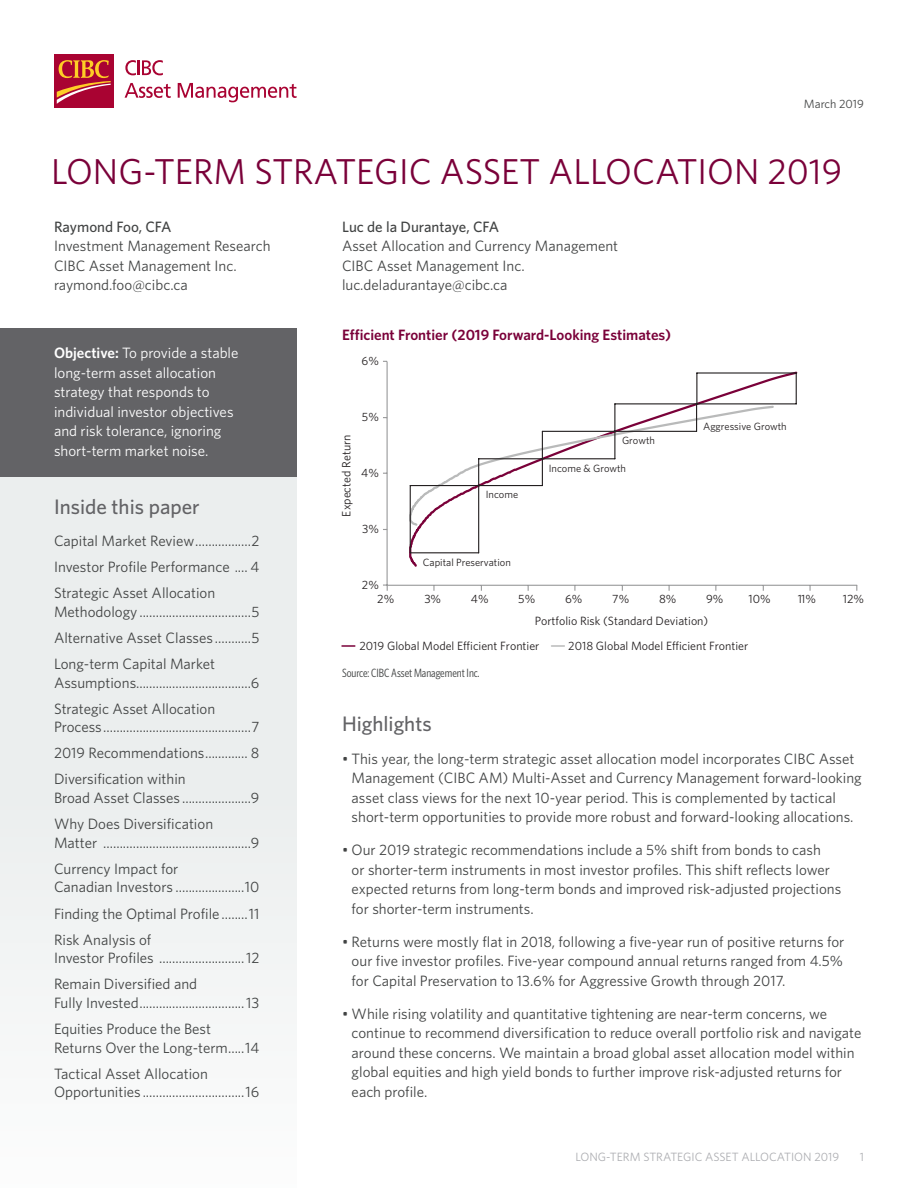
<style>
.page{position:relative;width:918px;height:1188px;background:#fff}
.page>*{position:absolute;margin:0;border:0;box-sizing:border-box;transform-origin:0 0}
.t1{font:36px "Whitney";color:#7a0139}
.t2{font:500 21px "Whitney";color:#636366}
.t3{font:15px/19.5px "Whitney";color:#414343}
.t4{font:15px/19.5px "Whitney";color:#fff}
.t5{font:600 15px "Whitney";color:#7a0139}
.t6{font:500 15px "Whitney";color:#414343}
.t7{font:12px/24.3px "Whitney";color:#231f20}
.t8{font:12px "Whitney";color:#adaeb2}
.t9{font:12px "Whitney Condensed";color:#414343}
.t10{font:12px "Whitney";color:#414343}
.t11{font:10.5px "Whitney";color:#231f20}
.s1{font-weight:600}
</style>
<div class="page">
<div style="left:54px;top:54px;width:59px;height:54px;background:#a90332"></div>
<svg style="left:57px;top:60px;width:54px;height:44px"></svg>
<svg style="left:125px;top:60px;width:38px;height:15px"></svg>
<svg style="left:125px;top:83px;width:46px;height:15px"></svg>
<svg style="left:178px;top:83px;width:119px;height:19px"></svg>
<div style="left:0;top:472px;width:297px;height:716px;background:#ebeeee"></div>
<div style="left:0;top:328px;width:297px;height:149px;background:#636366"></div>
<hr style="left:387px;top:362px;width:1px;height:223px;background:#999a9b">
<hr style="left:387px;top:585px;width:470px;height:1px;background:#999a9b">
<svg style="left:383px;top:585px;width:5px;height:6px"></svg>
<svg style="left:409px;top:371px;width:389px;height:196px"></svg>
<svg style="left:409px;top:404px;width:366px;height:124px"></svg>
<hr style="left:410px;top:486px;width:1px;height:67px;background:#231f20">
<hr style="left:410px;top:485px;width:69px;height:1px;background:#231f20">
<hr style="left:478px;top:486px;width:1px;height:67px;background:#231f20">
<hr style="left:410px;top:552px;width:69px;height:1px;background:#231f20">
<svg style="left:478px;top:459px;width:1px;height:26px"></svg>
<hr style="left:479px;top:458px;width:63px;height:1px;background:#231f20">
<hr style="left:479px;top:485px;width:63px;height:1px;background:#231f20">
<svg style="left:542px;top:432px;width:1px;height:54px"></svg>
<hr style="left:542px;top:431px;width:73px;height:1px;background:#231f20">
<hr style="left:542px;top:458px;width:73px;height:1px;background:#231f20">
<svg style="left:614px;top:404px;width:1px;height:54px"></svg>
<hr style="left:615px;top:403px;width:82px;height:1px;background:#231f20">
<svg style="left:696px;top:404px;width:1px;height:27px"></svg>
<hr style="left:615px;top:431px;width:82px;height:1px;background:#231f20">
<hr style="left:696px;top:373px;width:1px;height:31px;background:#231f20">
<hr style="left:697px;top:372px;width:99px;height:2px;background:#231f20">
<hr style="left:796px;top:373px;width:1px;height:31px;background:#231f20">
<hr style="left:697px;top:403px;width:99px;height:1px;background:#231f20">
<svg style="left:342px;top:645px;width:13px;height:2px"></svg>
<svg style="left:552px;top:645px;width:12px;height:2px"></svg>
<p class="t10" style="left:804px;top:96px;width:62px">March 2019</p>
<h1 class="t1" style="left:51px;top:148px;width:793px">LONG-TERM STRATEGIC ASSET ALLOCATION 2019</h1>
<p class="t6" style="left:54px;top:217px;width:119px">Raymond Foo, CFA</p>
<p class="t3" style="left:54px;top:236px;width:218px">Investment Management Research<br>CIBC Asset Management Inc. raymond.foo@cibc.ca</p>
<p class="t4" style="left:54px;top:343px;width:186px"><span class="s1">Objective:</span> To provide a stable long-term asset allocation strategy that responds to individual investor objectives and risk tolerance, ignoring short-term market noise.</p>
<h2 class="t2" style="left:54px;top:493px;width:147px">Inside this paper</h2>
<p class="t3" style="left:54px;top:527px;width:207px;line-height:26.1px;text-align:justify">Capital Market Review.................2<br>Investor Profile Performance .... 4<br>Strategic Asset Allocation</p>
<p class="t3" style="left:54px;top:598px;width:207px;line-height:26.1px;text-align:justify">Methodology ..................................5<br>Alternative Asset Classes ...........5<br>Long-term Capital Market</p>
<p class="t3" style="left:54px;top:669px;width:207px;line-height:26.1px">Assumptions...................................6<br>Strategic Asset Allocation</p>
<p class="t3" style="left:54px;top:714px;width:207px;line-height:26.1px;text-align:justify">Process.............................................7<br>2019 Recommendations............. 8<br>Diversification within</p>
<p class="t3" style="left:54px;top:784px;width:207px;line-height:26.1px">Broad Asset Classes .....................9<br>Why Does Diversification</p>
<p class="t3" style="left:54px;top:829px;width:207px;line-height:26.1px">Matter .............................................9<br>Currency Impact for</p>
<p class="t3" style="left:54px;top:874px;width:207px;line-height:26.1px;text-align:justify">Canadian Investors .....................10<br>Finding the Optimal Profile ........11<br>Risk Analysis of</p>
<p class="t3" style="left:54px;top:945px;width:207px;line-height:26.1px">Investor Profiles ..........................12<br>Remain Diversified and</p>
<p class="t3" style="left:54px;top:989px;width:207px;line-height:26.1px">Fully Invested................................13<br>Equities Produce the Best</p>
<p class="t3" style="left:54px;top:1034px;width:207px;line-height:26.1px">Returns Over the Long-term.....14<br>Tactical Asset Allocation</p>
<p class="t3" style="left:54px;top:1082px;width:207px">Opportunities ...............................16</p>
<p class="t6" style="left:342px;top:217px;width:159px">Luc de la Durantaye, CFA</p>
<p class="t3" style="left:342px;top:236px;width:278px">Asset Allocation and Currency Management<br>CIBC Asset Management Inc. luc.deladurantaye@cibc.ca</p>
<p class="t5" style="left:342px;top:325px;width:331px">Efficient Frontier (2019 Forward-Looking Estimates)</p>
<p class="t7" style="left:362px;top:348px;width:19px">6%</p>
<p class="t7" style="left:334px;top:517px;width:83px;rotate:-90deg">Expected Return</p>
<p class="t7" style="left:362px;top:404px;width:18px">5%</p>
<p class="t7" style="left:361px;top:460px;width:19px">4%</p>
<p class="t7" style="left:362px;top:516px;width:18px">3%</p>
<p class="t11" style="left:486px;top:488px;width:34px">Income</p>
<p class="t11" style="left:622px;top:434px;width:34px">Growth</p>
<p class="t11" style="left:549px;top:462px;width:79px">Income &amp; Growth</p>
<p class="t11" style="left:703px;top:420px;width:85px">Aggressive Growth</p>
<p class="t7" style="left:362px;top:572px;width:18px">2%</p>
<p class="t11" style="left:423px;top:556px;width:89px">Capital Preservation</p>
<p class="t7" style="left:377px;top:586px;width:18px">2%</p>
<p class="t7" style="left:424px;top:586px;width:18px">3%</p>
<p class="t7" style="left:471px;top:586px;width:19px">4%</p>
<p class="t7" style="left:518px;top:586px;width:18px">5%</p>
<p class="t7" style="left:565px;top:586px;width:19px">6%</p>
<p class="t7" style="left:612px;top:586px;width:18px">7%</p>
<p class="t7" style="left:659px;top:586px;width:19px">8%</p>
<p class="t7" style="left:706px;top:586px;width:19px">9%</p>
<p class="t7" style="left:748px;top:586px;width:24px">10%</p>
<p class="t7" style="left:798px;top:586px;width:20px">11%</p>
<p class="t7" style="left:843px;top:586px;width:23px">12%</p>
<p class="t7" style="left:359px;top:609px;width:350px;text-indent:175px">Portfolio Risk (Standard Deviation)<br>2019 Global Model Efficient Frontier</p>
<p class="t7" style="left:568px;top:633px;width:181px">2018 Global Model Efficient Frontier</p>
<p class="t9" style="left:342px;top:665px;width:139px">Source: CIBC Asset Management Inc.</p>
<h2 class="t2" style="left:342px;top:710px;width:91px">Highlights</h2>
<p class="t3" style="left:352px;top:748px;width:512px;text-indent:-10px">• This year, the long-term strategic asset allocation model incorporates CIBC Asset Management (CIBC AM) Multi-Asset and Currency Management forward-looking asset class views for the next 10-year period. This is complemented by tactical short-term opportunities to provide more robust and forward-looking allocations.</p>
<p class="t3" style="left:352px;top:840px;width:491px;text-indent:-10px">• Our 2019 strategic recommendations include a 5% shift from bonds to cash<br>or shorter-term instruments in most investor profiles. This shift reflects lower expected returns from long-term bonds and improved risk-adjusted projections for shorter-term instruments.</p>
<p class="t3" style="left:352px;top:931px;width:494px;text-align:justify;text-indent:-10px">• Returns were mostly flat in 2018, following a five-year run of positive returns for our five investor profiles. Five-year compound annual returns ranged from 4.5% for Capital Preservation to 13.6% for Aggressive Growth through 2017.</p>
<p class="t3" style="left:352px;top:1003px;width:511px;text-indent:-10px">• While rising volatility and quantitative tightening are near-term concerns, we continue to recommend diversification to reduce overall portfolio risk and navigate around these concerns. We maintain a broad global asset allocation model within global equities and high yield bonds to further improve risk-adjusted returns for each profile.</p>
<p class="t8" style="left:576px;top:1149px;width:265px">LONG-TERM STRATEGIC ASSET ALLOCATION 2019</p>
<p class="t8" style="left:860px;top:1149px;width:6px">1</p>
</div>
